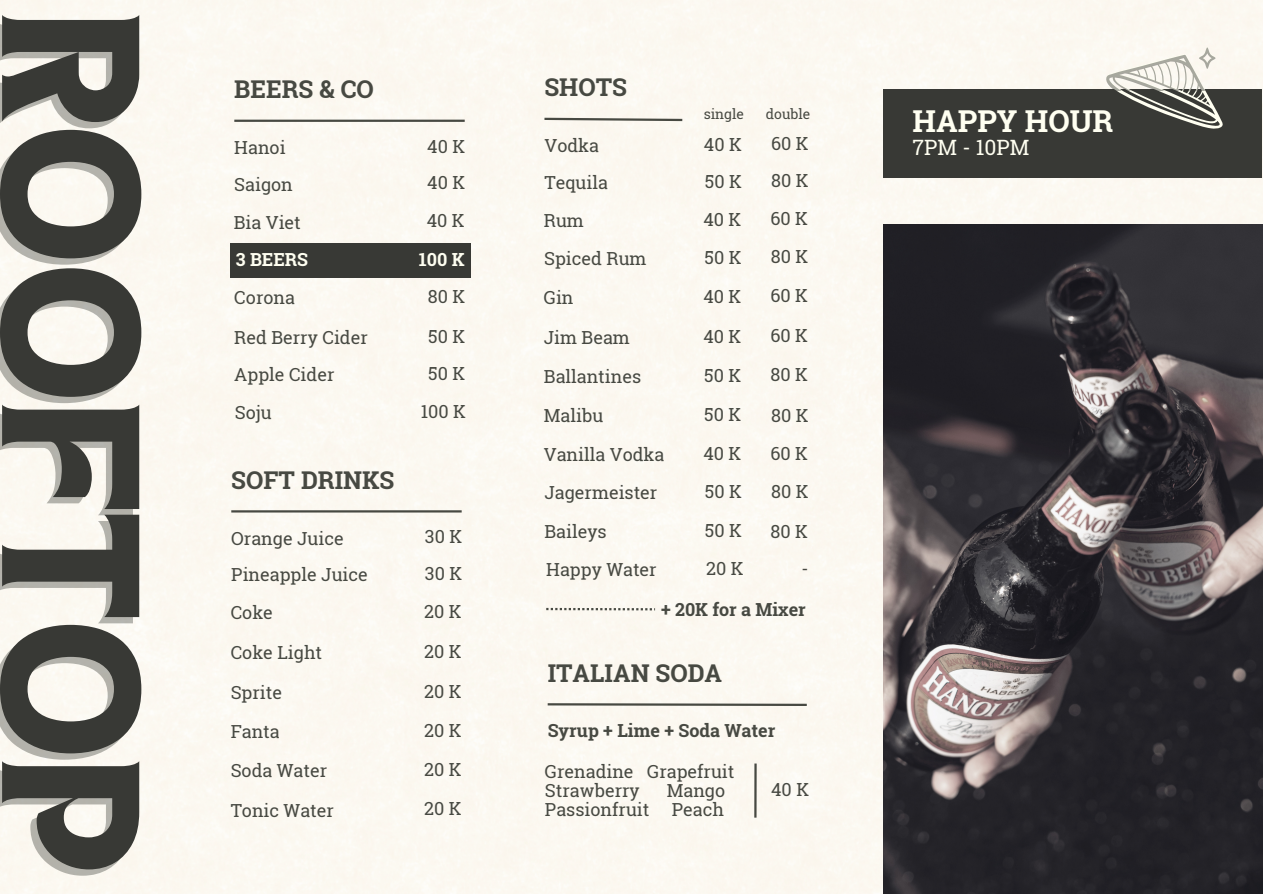
<style>
.page{position:relative;width:1263px;height:894px;background:#fff}
.page>*{position:absolute;margin:0;border:0;box-sizing:border-box;transform-origin:0 0}
.t1{font:142.05px "TANHEADLINE";color:#383935}
.t2{font:700 30.15px "Roboto Slab";color:#fffff1}
.t3{font:700 24.45px "Roboto Slab";color:#474942}
.t4{font:21.15px "Roboto Slab";color:#fffff1}
.t5{font:18px/19px "Roboto Slab";color:#474942}
.t6{font:700 18px "Roboto Slab";color:#474942}
.t7{font:700 18px "Roboto Slab";color:#fffff1}
.t8{font:13.95px "Roboto Slab";color:#474942}
</style>
<div class="page">
<div style="left:0;top:0;width:1262px;height:893px;background:#fcf8f1"></div>
<div style="left:231px;top:243px;width:240px;height:34px;background:#383935"></div>
<img style="left:884px;top:224px;width:378px;height:669px">
<div style="left:884px;top:89px;width:378px;height:89px;background:#383935"></div>
<hr style="left:231px;top:510px;width:231px;height:2px;background:#474942">
<hr style="left:234px;top:120px;width:231px;height:2px;background:#474942">
<svg style="left:542px;top:116px;width:143px;height:6px"></svg>
<svg style="left:545px;top:701px;width:264px;height:6px"></svg>
<svg style="left:1105px;top:47px;width:120px;height:82px"></svg>
<hr style="left:754px;top:763px;width:3px;height:54px;background:#474942">
<svg style="left:546px;top:607px;width:109px;height:3px"></svg>
<p class="t1" style="left:148px;top:12px;width:861px;rotate:90deg">ROOFTOP</p>
<p class="t3" style="left:234px;top:72px;width:141px">BEERS &amp; CO</p>
<p class="t5" style="left:234px;top:137px;width:53px">Hanoi</p>
<p class="t5" style="left:427px;top:136px;width:39px">40 K</p>
<p class="t5" style="left:234px;top:174px;width:60px">Saigon</p>
<p class="t5" style="left:427px;top:173px;width:39px">40 K</p>
<p class="t5" style="left:234px;top:212px;width:69px">Bia Viet</p>
<p class="t5" style="left:427px;top:211px;width:39px">40 K</p>
<p class="t7" style="left:236px;top:247px;width:74px">3 BEERS</p>
<p class="t7" style="left:419px;top:247px;width:47px">100 K</p>
<p class="t5" style="left:234px;top:287px;width:62px">Corona</p>
<p class="t5" style="left:428px;top:286px;width:39px">80 K</p>
<p class="t5" style="left:234px;top:327px;width:135px">Red Berry Cider</p>
<p class="t5" style="left:428px;top:326px;width:39px">50 K</p>
<p class="t5" style="left:234px;top:364px;width:102px">Apple Cider</p>
<p class="t5" style="left:428px;top:363px;width:39px">50 K</p>
<p class="t5" style="left:235px;top:402px;width:38px">Soju</p>
<p class="t5" style="left:421px;top:401px;width:47px">100 K</p>
<p class="t3" style="left:231px;top:463px;width:165px">SOFT DRINKS</p>
<p class="t5" style="left:231px;top:528px;width:114px">Orange Juice</p>
<p class="t5" style="left:425px;top:526px;width:39px">30 K</p>
<p class="t5" style="left:231px;top:564px;width:138px">Pineapple Juice</p>
<p class="t5" style="left:425px;top:563px;width:39px">30 K</p>
<p class="t5" style="left:231px;top:602px;width:44px">Coke</p>
<p class="t5" style="left:424px;top:601px;width:39px">20 K</p>
<p class="t5" style="left:231px;top:642px;width:93px">Coke Light</p>
<p class="t5" style="left:424px;top:641px;width:39px">20 K</p>
<p class="t5" style="left:231px;top:682px;width:53px">Sprite</p>
<p class="t5" style="left:424px;top:681px;width:39px">20 K</p>
<p class="t5" style="left:231px;top:721px;width:51px">Fanta</p>
<p class="t5" style="left:424px;top:720px;width:39px">20 K</p>
<p class="t5" style="left:231px;top:760px;width:98px">Soda Water</p>
<p class="t5" style="left:424px;top:759px;width:39px">20 K</p>
<p class="t5" style="left:231px;top:799px;width:105px">Tonic Water</p>
<p class="t5" style="left:424px;top:798px;width:39px">20 K</p>
<p class="t3" style="left:544px;top:71px;width:84px">SHOTS</p>
<p class="t8" style="left:704px;top:104px;width:42px">single</p>
<p class="t8" style="left:766px;top:104px;width:46px">double</p>
<p class="t5" style="left:544px;top:135px;width:56px">Vodka</p>
<p class="t5" style="left:704px;top:134px;width:39px">40 K</p>
<p class="t5" style="left:771px;top:134px;width:39px">60 K</p>
<p class="t5" style="left:544px;top:172px;width:65px">Tequila</p>
<p class="t5" style="left:705px;top:171px;width:39px">50 K</p>
<p class="t5" style="left:771px;top:170px;width:39px">80 K</p>
<p class="t5" style="left:544px;top:210px;width:42px">Rum</p>
<p class="t5" style="left:703px;top:209px;width:39px">40 K</p>
<p class="t5" style="left:770px;top:208px;width:39px">60 K</p>
<p class="t5" style="left:544px;top:248px;width:104px">Spiced Rum</p>
<p class="t5" style="left:705px;top:247px;width:39px">50 K</p>
<p class="t5" style="left:771px;top:246px;width:39px">80 K</p>
<p class="t5" style="left:544px;top:287px;width:31px">Gin</p>
<p class="t5" style="left:703px;top:286px;width:39px">40 K</p>
<p class="t5" style="left:544px;top:327px;width:88px">Jim Beam</p>
<p class="t5" style="left:703px;top:326px;width:39px">40 K</p>
<p class="t5" style="left:544px;top:366px;width:99px">Ballantines</p>
<p class="t5" style="left:704px;top:365px;width:39px">50 K</p>
<p class="t5" style="left:770px;top:285px;width:39px">60 K</p>
<p class="t5" style="left:770px;top:326px;width:39px">60 K</p>
<p class="t5" style="left:770px;top:365px;width:39px">80 K</p>
<p class="t5" style="left:544px;top:405px;width:61px">Malibu</p>
<p class="t5" style="left:704px;top:404px;width:39px">50 K</p>
<p class="t5" style="left:544px;top:444px;width:122px">Vanilla Vodka</p>
<p class="t5" style="left:703px;top:443px;width:39px">40 K</p>
<p class="t5" style="left:544px;top:482px;width:114px">Jagermeister</p>
<p class="t5" style="left:705px;top:481px;width:39px">50 K</p>
<p class="t5" style="left:544px;top:521px;width:64px">Baileys</p>
<p class="t5" style="left:705px;top:520px;width:39px">50 K</p>
<p class="t5" style="left:546px;top:559px;width:112px">Happy Water</p>
<p class="t5" style="left:706px;top:558px;width:39px">20 K</p>
<p class="t5" style="left:771px;top:405px;width:39px">80 K</p>
<p class="t5" style="left:770px;top:443px;width:39px">60 K</p>
<p class="t5" style="left:771px;top:481px;width:39px">80 K</p>
<p class="t5" style="left:770px;top:521px;width:39px">80 K</p>
<p class="t5" style="left:802px;top:558px;width:9px">-</p>
<p class="t6" style="left:661px;top:596px;width:146px">+ 20K for a Mixer</p>
<p class="t3" style="left:548px;top:656px;width:176px">ITALIAN SODA</p>
<p class="t6" style="left:548px;top:718px;width:229px">Syrup + Lime + Soda Water</p>
<p class="t5" style="left:545px;top:760px;width:191px">Grenadine Grapefruit<br>Strawberry</p>
<p class="t5" style="left:545px;top:780px;width:182px;text-align:right">Mango<br>Passionfruit Peach</p>
<p class="t5" style="left:771px;top:779px;width:39px">40 K</p>
<p class="t2" style="left:912px;top:100px;width:202px">HAPPY HOUR</p>
<p class="t4" style="left:912px;top:133px;width:119px">7PM - 10PM</p>
</div>
